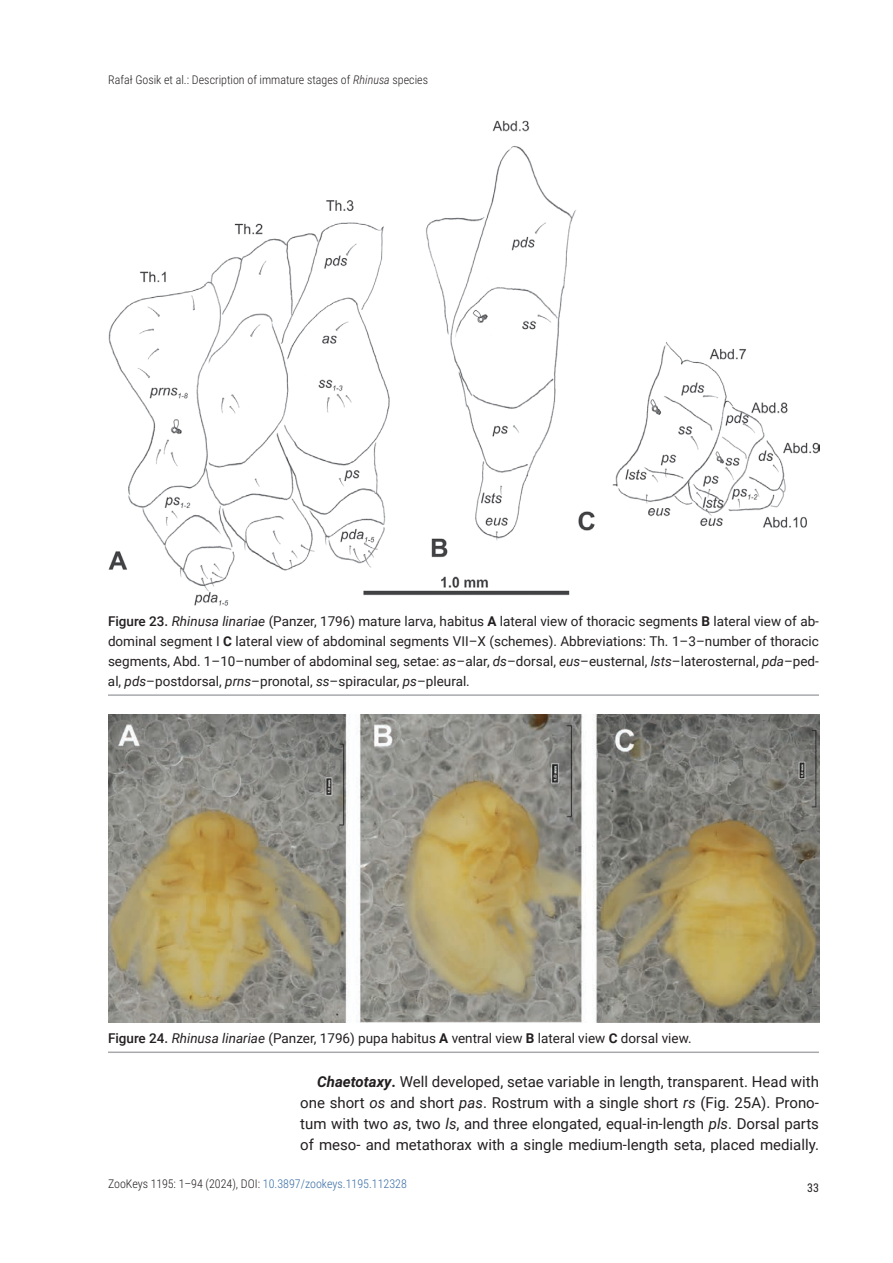
<style>
.page{position:relative;width:893px;height:1263px;background:#fff}
.page>*{position:absolute;margin:0;border:0;box-sizing:border-box;transform-origin:0 0}
.t1{font:15px/21px "Roboto";color:#231f20;text-align:justify}
.t2{font:13.5px/19.8px "Roboto";color:#231f20;text-align:justify}
.t3{font:300 12px "Roboto Condensed";color:#231f20}
.t4{font:12px "Roboto Condensed";color:#231f20}
.s1{font-style:italic}
.s2{font-weight:500}
.s3{font-weight:700}
.s4{font-weight:700;font-style:italic}
.s5{color:#376ba5}
</style>
<div class="page">
<img style="left:108px;top:121px;width:711px;height:485px">
<hr style="left:108px;top:694px;width:711px;height:2px;background:#a8a9ad">
<img style="left:108px;top:714px;width:711px;height:308px">
<hr style="left:108px;top:1051px;width:711px;height:2px;background:#a8a9ad">
<p class="t3" style="left:108px;top:71px;width:321px">Rafał Gosik et al.: Description of immature stages of <span class="s1">Rhinusa</span> species</p>
<p class="t2" style="left:108px;top:611px;width:712px"><span class="s2">Figure 23.</span> <span class="s1">Rhinusa linariae</span> (Panzer, 1796) mature larva, habitus <span class="s3">A</span> lateral view of thoracic segments <span class="s3">B</span> lateral view of ab&shy;dominal segment I <span class="s3">C</span> lateral view of abdominal segments VII–X (schemes). Abbreviations: Th. 1–3–number of thoracic segments, Abd. 1–10–number of abdominal seg, setae: <span class="s1">as</span>–alar, <span class="s1">ds</span>–dorsal, <span class="s1">eus</span>–eusternal, <span class="s1">lsts</span>–laterosternal, <span class="s1">pda</span>–ped&shy;al, <span class="s1">pds</span>–postdorsal, <span class="s1">prns</span>–pronotal, <span class="s1">ss</span>–spiracular, <span class="s1">ps</span>–pleural.</p>
<p class="t2" style="left:108px;top:1028px;width:585px"><span class="s2">Figure 24.</span> <span class="s1">Rhinusa linariae</span> (Panzer, 1796) pupa habitus <span class="s3">A</span> ventral view <span class="s3">B</span> lateral view <span class="s3">C</span> dorsal view.</p>
<p class="t1" style="left:300px;top:1070px;width:520px;text-indent:17px"><span class="s4">Chaetotaxy</span><span class="s3">.</span> Well developed, setae variable in length, transparent. Head with one short <span class="s1">os</span> and short <span class="s1">pas</span>. Rostrum with a single short <span class="s1">rs</span> (Fig. 25A). Prono&shy;tum with two <span class="s1">as</span>, two <span class="s1">ls</span>, and three elongated, equal-in-length <span class="s1">pls</span>. Dorsal parts of meso- and metathorax with a single medium-length seta, placed medially.</p>
<p class="t3" style="left:108px;top:1175px;width:300px">ZooKeys 1195: 1–94 (2024), DOI: <span class="s5">10.3897/zookeys.1195.112328</span></p>
<p class="t4" style="left:807px;top:1179px;width:13px">33</p>
</div>
